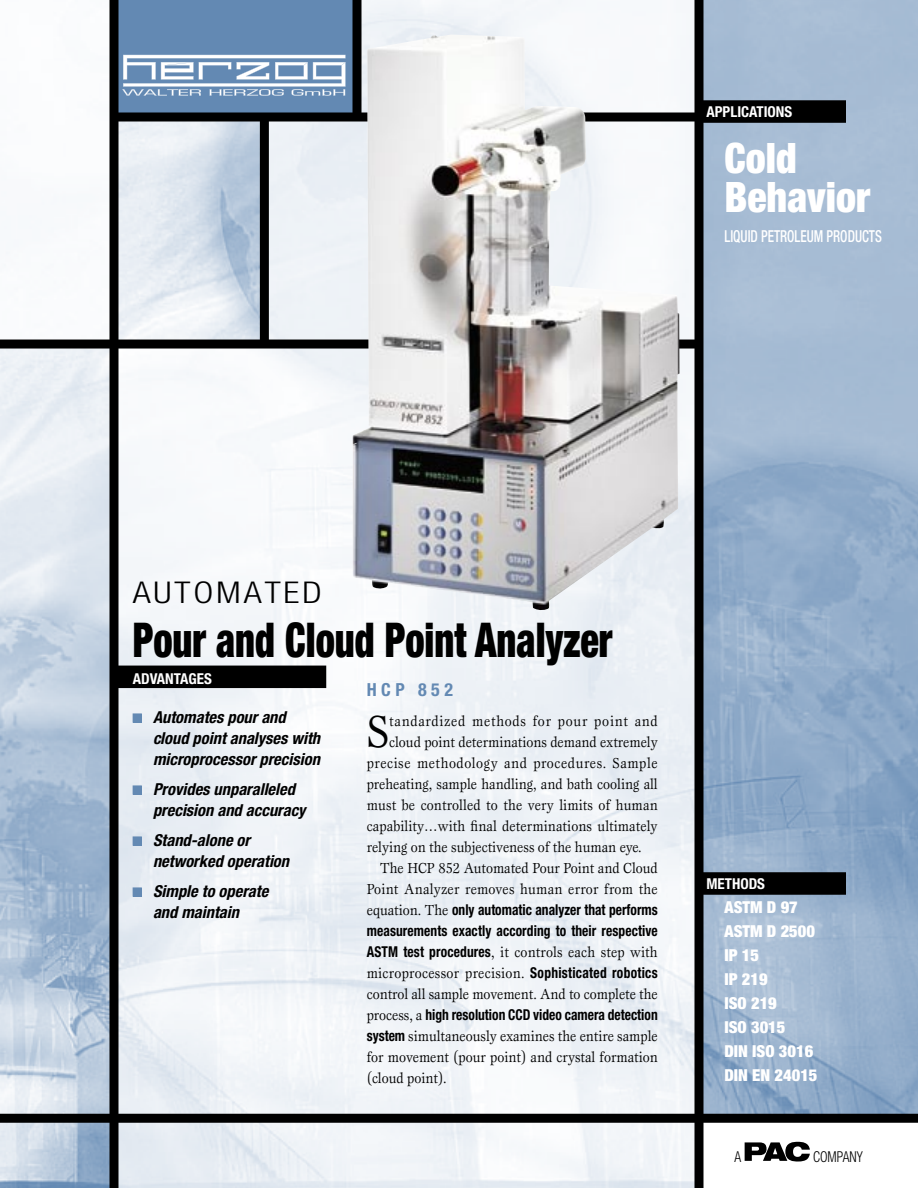
<style>
.page{position:relative;width:918px;height:1188px;background:#fff}
.page>*{position:absolute;margin:0;border:0;box-sizing:border-box;transform-origin:0 0}
.heading{font:900 condensed 48px "Helvetica Neue";color:#000;scale:.8 1}
.body_text{font:46.5px "Esprit";color:#000;scale:.9 1}
.app{font:900 condensed 42px/39px "Helvetica Neue";color:#fff;scale:.95 1}
.heading-2{font:300 condensed 30px "Helvetica Neue";letter-spacing:.08em;color:#000;scale:1.2 1}
.model{font:700 condensed 18px "Helvetica Neue";letter-spacing:.25em;color:#6389b3}
.adv_bullet{font:italic 700 condensed 16.5px/21px "Helvetica Neue";color:#000}
.t1{font:900 condensed 16.5px "Helvetica Neue";color:#fff}
.app_groups{font:500 condensed 16.5px "Helvetica Neue";color:#fff;scale:.8 1}
.body_text-2{font:15px/21px "Esprit";color:#000;text-align:justify;scale:.9 1}
.body_text-3{font:15px "Esprit";letter-spacing:.055em;color:#000;scale:.9 1}
.adv_heading{font:700 condensed 15px "Helvetica Neue";color:#fff}
.t2{font:300 condensed 15px "Helvetica Neue";color:#000;scale:.9 1}
.s1{font-family:"Helvetica Neue";font-weight:700;font-stretch:condensed}
</style>
<div class="page">
<img style="left:0;top:0;width:110px;height:1188px">
<img style="left:118px;top:122px;width:576px;height:1066px">
<img style="left:704px;top:0;width:214px;height:1114px">
<svg style="left:118px;top:0;width:234px;height:112px;background:#7697ba"></svg>
<svg style="left:745px;top:1142px;width:65px;height:20px"></svg>
<div style="left:698px;top:100px;width:148px;height:23px;background:#000"></div>
<div style="left:0;top:340px;width:702px;height:9px;background:#000"></div>
<div style="left:260px;top:116px;width:9px;height:228px;background:#000"></div>
<div style="left:110px;top:0;width:8px;height:1188px;background:#000"></div>
<div style="left:0;top:1114px;width:918px;height:9px;background:#000"></div>
<div style="left:694px;top:0;width:10px;height:1188px;background:#000"></div>
<div style="left:111px;top:112px;width:594px;height:10px;background:#000"></div>
<div style="left:352px;top:0;width:10px;height:116px;background:#000"></div>
<img style="left:353px;top:35px;width:326px;height:575px">
<div style="left:698px;top:872px;width:148px;height:23px;background:#000"></div>
<div style="left:115px;top:666px;width:211px;height:22px;background:#000"></div>
<div style="left:133px;top:714px;width:8px;height:8px;background:#6389b3"></div>
<div style="left:133px;top:714px;width:9px;height:9px;border:1px solid #6389b3"></div>
<div style="left:133px;top:786px;width:8px;height:8px;background:#6389b3"></div>
<div style="left:133px;top:786px;width:9px;height:9px;border:1px solid #6389b3"></div>
<div style="left:133px;top:837px;width:8px;height:8px;background:#6389b3"></div>
<div style="left:133px;top:837px;width:9px;height:9px;border:1px solid #6389b3"></div>
<div style="left:133px;top:888px;width:8px;height:8px;background:#6389b3"></div>
<div style="left:133px;top:888px;width:9px;height:9px;border:1px solid #6389b3"></div>
<p class="adv_heading" style="left:706px;top:102px;width:87px">APPLICATIONS</p>
<p class="app" style="left:724px;top:138px;width:155px">Cold<br>Behavior</p>
<p class="app_groups" style="left:724px;top:227px;width:198px">LIQUID PETROLEUM PRODUCTS</p>
<p class="heading-2" style="left:133px;top:575px;width:159px">AUTOMATED</p>
<p class="heading" style="left:133px;top:611px;width:601px">Pour and Cloud Point Analyzer</p>
<p class="adv_heading" style="left:133px;top:669px;width:81px">ADVANTAGES</p>
<p class="adv_bullet" style="left:153px;top:706px;width:169px">Automates pour and cloud point analyses with microprocessor precision</p>
<p class="adv_bullet" style="left:153px;top:778px;width:154px">Provides unparalleled precision and accuracy</p>
<p class="adv_bullet" style="left:153px;top:829px;width:138px">Stand-alone or networked operation</p>
<p class="adv_bullet" style="left:153px;top:880px;width:117px">Simple to operate and maintain</p>
<p class="model" style="left:367px;top:679px;width:88px">HCP 852</p>
<p class="body_text" style="left:367px;top:704px;width:26px">S</p>
<p class="body_text-3" style="left:389px;top:712px;width:300px">tandardized methods for pour point and</p>
<p class="body_text-2" style="left:367px;top:732px;width:325px;text-indent:22px">cloud point determinations demand extremely precise methodology and procedures. Sample preheating, sample handling, and bath cooling all must be controlled to the very limits of human capability…with final determinations ultimately relying on the subjectiveness of the human eye.</p>
<p class="body_text-2" style="left:367px;top:858px;width:325px;text-indent:14px">The HCP 852 Automated Pour Point and Cloud Point Analyzer removes human error from the equation. The <span class="s1">only automatic analyzer that performs measurements exactly according to their respective ASTM test procedures</span>, it controls each step with microprocessor precision. <span class="s1">Sophisticated robotics </span>control all sample movement. And to complete the process, a <span class="s1">high resolution CCD video camera detection system</span> simultaneously examines the entire sample for movement (pour point) and crystal formation (cloud point).</p>
<p class="adv_heading" style="left:706px;top:874px;width:60px">METHODS</p>
<p class="t1" style="left:724px;top:897px;width:75px">ASTM D 97</p>
<p class="t1" style="left:724px;top:921px;width:92px">ASTM D 2500</p>
<p class="t1" style="left:724px;top:945px;width:36px">IP 15</p>
<p class="t1" style="left:724px;top:969px;width:45px">IP 219</p>
<p class="t1" style="left:724px;top:993px;width:54px">ISO 219</p>
<p class="t1" style="left:724px;top:1017px;width:62px">ISO 3015</p>
<p class="t1" style="left:724px;top:1041px;width:90px">DIN ISO 3016</p>
<p class="t1" style="left:724px;top:1065px;width:95px">DIN EN 24015</p>
<p class="t2" style="left:735px;top:1148px;width:9px">A</p>
<p class="t2" style="left:813px;top:1148px;width:57px">COMPANY</p>
</div>
